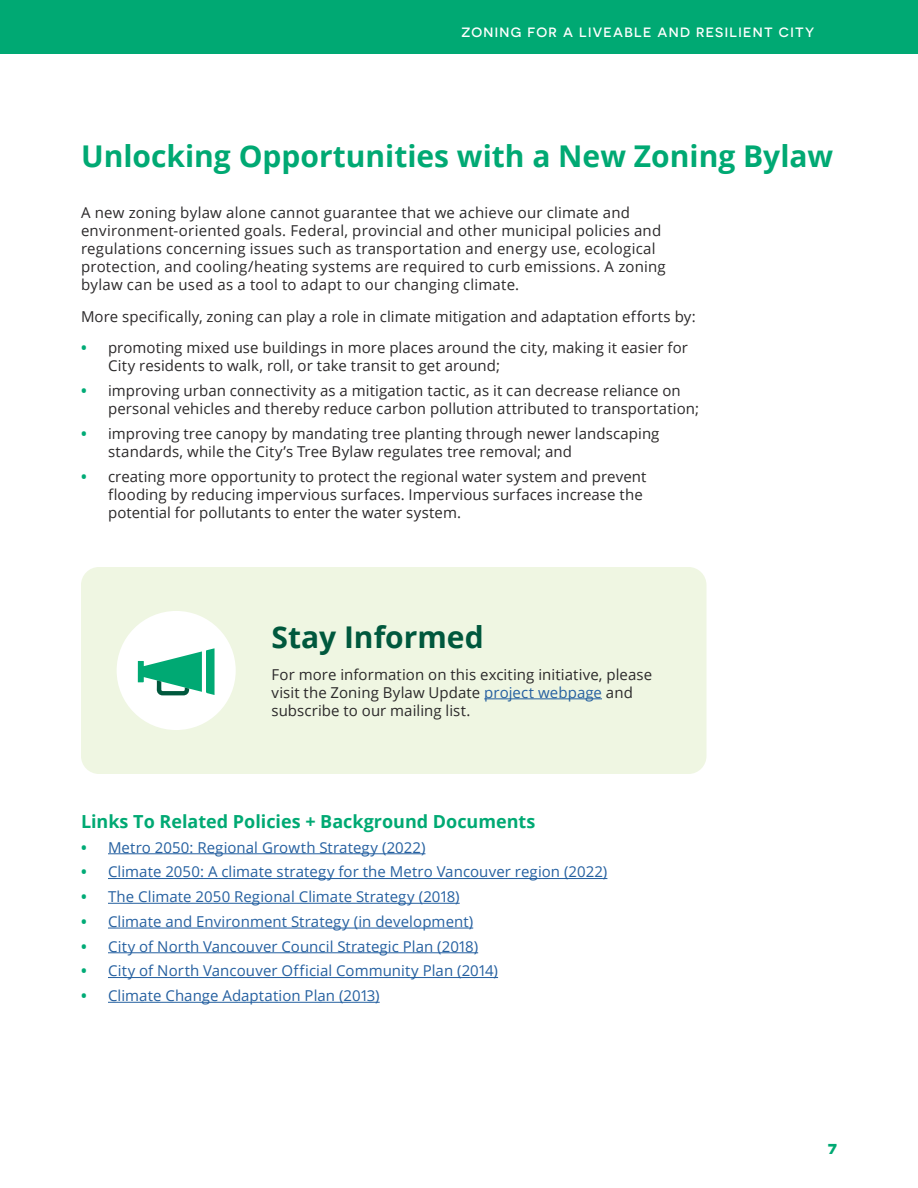
<style>
.page{position:relative;width:918px;height:1188px;background:#fff}
.page>*{position:absolute;margin:0;border:0;box-sizing:border-box;transform-origin:0 0}
.H2_Color_1{font:700 30px "Open Sans";color:#00a973}
.H2_Color_2{font:700 30px "Open Sans";color:#00583d}
.H5_Color_1{font:700 18px "Open Sans";color:#00a973}
.t1{font:700 18px "Novecentosanswide";color:#00a973}
.body{font:15px/18px "Open Sans";letter-spacing:.01em;color:#2b292a}
.t2{font:15px "Open Sans";letter-spacing:.005em;color:#2560a0}
.t3{font:500 13.5px "Novecentosanswide";letter-spacing:.1em;color:#fff}
.s1{font-weight:700;color:#00ab76}
.s2{color:#2560a0}
</style>
<div class="page">
<div style="left:0;top:0;width:918px;height:54px;background:#00a973"></div>
<div style="left:81px;top:567px;width:625px;height:207px;background:#eff6e2;border-radius:18px"></div>
<hr style="left:484px;top:698px;width:118px;height:1px;background:#2560a0">
<div style="left:117px;top:611px;width:119px;height:119px;background:#fff;border-radius:50%"></div>
<svg style="left:138px;top:648px;width:77px;height:47px"></svg>
<hr style="left:108px;top:853px;width:317px;height:1px;background:#2560a0">
<hr style="left:108px;top:878px;width:499px;height:1px;background:#2560a0">
<hr style="left:108px;top:903px;width:352px;height:1px;background:#2560a0">
<hr style="left:108px;top:928px;width:365px;height:1px;background:#2560a0">
<hr style="left:108px;top:952px;width:370px;height:1px;background:#2560a0">
<hr style="left:108px;top:977px;width:390px;height:1px;background:#2560a0">
<hr style="left:108px;top:1002px;width:272px;height:1px;background:#2560a0">
<p class="t3" style="left:461px;top:24px;width:354px">ZONING FOR A LIVEABLE AND RESILIENT CITY</p>
<p class="H2_Color_1" style="left:81px;top:135px;width:754px">Unlocking Opportunities with a New Zoning Bylaw</p>
<p class="body" style="left:81px;top:204px;width:586px">A new zoning bylaw alone cannot guarantee that we achieve our climate and environment-oriented goals. Federal, provincial and other municipal policies and regulations concerning issues such as transportation and energy use, ecological protection, and cooling/heating systems are required to curb emissions. A zoning bylaw can be used as a tool to adapt to our changing climate.</p>
<p class="body" style="left:81px;top:307px;width:616px">More specifically, zoning can play a role in climate mitigation and adaptation efforts by:</p>
<p class="body" style="left:108px;top:339px;width:581px;text-indent:-27px"><span class="s1">•</span> promoting mixed use buildings in more places around the city, making it easier for<br>City residents to walk, roll, or take transit to get around;</p>
<p class="body" style="left:108px;top:381px;width:593px;text-indent:-27px"><span class="s1">•</span> improving urban connectivity as a mitigation tactic, as it can decrease reliance on personal vehicles and thereby reduce carbon pollution attributed to transportation;</p>
<p class="body" style="left:108px;top:424px;width:553px;text-indent:-27px"><span class="s1">•</span> improving tree canopy by mandating tree planting through newer landscaping standards, while the City’s Tree Bylaw regulates tree removal; and</p>
<p class="body" style="left:108px;top:467px;width:540px;text-indent:-27px"><span class="s1">•</span> creating more opportunity to protect the regional water system and prevent flooding by reducing impervious surfaces. Impervious surfaces increase the potential for pollutants to enter the water system.</p>
<p class="H2_Color_2" style="left:272px;top:616px;width:214px">Stay Informed</p>
<p class="body" style="left:272px;top:665px;width:382px">For more information on this exciting initiative, please visit the Zoning Bylaw Update <span class="s2">project webpage</span> and subscribe to our mailing list.</p>
<p class="H5_Color_1" style="left:81px;top:809px;width:456px">Links To Related Policies + Background Documents</p>
<p class="t2" style="left:81px;top:837px;width:346px"><span class="s1">•</span> Metro 2050: Regional Growth Strategy (2022)</p>
<p class="t2" style="left:81px;top:862px;width:528px"><span class="s1">•</span> Climate 2050: A climate strategy for the Metro Vancouver region (2022)</p>
<p class="t2" style="left:81px;top:886px;width:380px"><span class="s1">•</span> The Climate 2050 Regional Climate Strategy (2018)</p>
<p class="t2" style="left:81px;top:911px;width:394px"><span class="s1">•</span> Climate and Environment Strategy (in development)</p>
<p class="t2" style="left:81px;top:936px;width:399px"><span class="s1">•</span> City of North Vancouver Council Strategic Plan (2018)</p>
<p class="t2" style="left:81px;top:961px;width:419px"><span class="s1">•</span> City of North Vancouver Official Community Plan (2014)</p>
<p class="t2" style="left:81px;top:985px;width:300px"><span class="s1">•</span> Climate Change Adaptation Plan (2013)</p>
<p class="t1" style="left:828px;top:1137px;width:11px">7</p>
</div>
